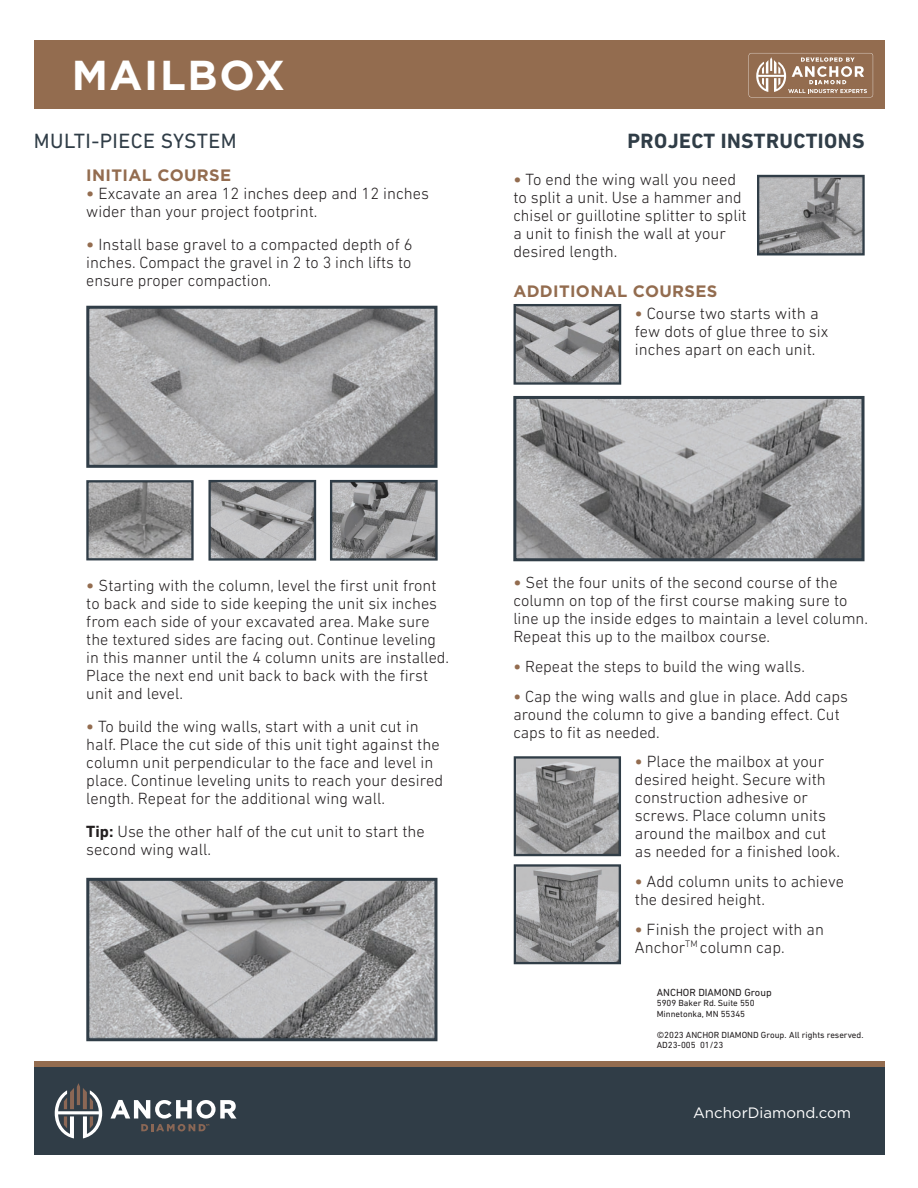
<style>
.page{position:relative;width:918px;height:1188px;background:#fff}
.page>*{position:absolute;margin:0;border:0;box-sizing:border-box;transform-origin:0 0}
.t1{font:700 41.7px "Gotham";letter-spacing:.04em;color:#fff}
.t2{font:700 21px "DIN Next LT Pro";letter-spacing:.02em;color:#303d47}
.t3{font:21px "DIN Next LT Pro";letter-spacing:.02em;color:#303d47}
.t4{font:300 16.5px/18px "DIN Next LT Pro";color:#231f20}
.t5{font:700 16.5px "Gotham";letter-spacing:.02em;color:#936c4f}
.t6{font:300 16.35px/18px "DIN Next LT Pro";color:#231f20}
.t7{font:15px "Gotham";color:#fff}
.t8{font:10.5px "DIN Next LT Pro";color:#231f20}
.t9{font:9px/10.5px "DIN Next LT Pro";color:#231f20}
.s1{font-weight:700;color:#936c4f}
.s2{font-weight:700;font-size:16.5px;color:#936c4f}
.s3{font-weight:700}
</style>
<div class="page">
<div style="left:86px;top:480px;width:108px;height:80px;border:2px solid #303d47"></div>
<div style="left:34px;top:1061px;width:851px;height:17px;background:#936c4f"></div>
<div style="left:34px;top:40px;width:851px;height:69px;background:#936c4f"></div>
<div style="left:34px;top:1067px;width:851px;height:88px;background:#303d47"></div>
<svg style="left:90px;top:484px;width:100px;height:73px;background:#909090"></svg>
<div style="left:87px;top:481px;width:106px;height:79px;border:2px solid #303d47"></div>
<svg style="left:90px;top:310px;width:343px;height:154px;background:#a5a5a6"></svg>
<div style="left:86px;top:306px;width:351px;height:162px;border:3px solid #303d47"></div>
<div style="left:208px;top:480px;width:108px;height:81px;border:2px solid #303d47"></div>
<div style="left:330px;top:480px;width:108px;height:81px;border:2px solid #303d47"></div>
<div style="left:514px;top:304px;width:107px;height:81px;border:2px solid #303d47"></div>
<svg style="left:90px;top:882px;width:343px;height:154px;background:#9f9fa0"></svg>
<div style="left:86px;top:878px;width:351px;height:162px;border:3px solid #303d47"></div>
<svg style="left:517px;top:400px;width:344px;height:157px;background:#9e9e9f"></svg>
<div style="left:513px;top:396px;width:352px;height:165px;border:3px solid #303d47"></div>
<svg style="left:212px;top:484px;width:100px;height:73px;background:#9c9c9e"></svg>
<div style="left:209px;top:481px;width:106px;height:79px;border:2px solid #303d47"></div>
<svg style="left:333px;top:484px;width:101px;height:73px;background:#939395"></svg>
<div style="left:330px;top:481px;width:107px;height:79px;border:2px solid #303d47"></div>
<svg style="left:517px;top:307px;width:100px;height:74px;background:#9b9b9d"></svg>
<div style="left:514px;top:304px;width:106px;height:80px;border:2px solid #303d47"></div>
<svg style="left:760px;top:178px;width:101px;height:74px;background:#a09fa1"></svg>
<div style="left:757px;top:175px;width:107px;height:80px;border:2px solid #303d47"></div>
<svg style="left:517px;top:760px;width:100px;height:93px;background:#989798"></svg>
<div style="left:514px;top:757px;width:106px;height:99px;border:2px solid #303d47"></div>
<svg style="left:517px;top:868px;width:100px;height:93px;background:#969697"></svg>
<div style="left:514px;top:865px;width:106px;height:99px;border:2px solid #303d47"></div>
<svg style="left:111px;top:1100px;width:126px;height:31px"></svg>
<svg style="left:55px;top:1083px;width:47px;height:55px"></svg>
<svg style="left:749px;top:53px;width:124px;height:44px"></svg>
<p class="t1" style="left:72px;top:51px;width:215px">MAILBOX</p>
<p class="t3" style="left:34px;top:129px;width:204px">MULTI-PIECE SYSTEM</p>
<p class="t2" style="left:628px;top:129px;width:238px">PROJECT INSTRUCTIONS</p>
<p class="t5" style="left:86px;top:165px;width:146px">INITIAL COURSE</p>
<p class="t4" style="left:86px;top:184px;width:344px"><span class="s1">•</span> Excavate an area 12 inches deep and 12 inches wider than your project footprint.</p>
<p class="t4" style="left:86px;top:235px;width:328px;text-align:justify"><span class="s1">•</span> Install base gravel to a compacted depth of 6 inches. Compact the gravel in 2 to 3 inch lifts to ensure proper compaction.</p>
<p class="t4" style="left:513px;top:170px;width:235px"><span class="s1">•</span> To end the wing wall you need to split a unit. Use a hammer and chisel or guillotine splitter to split a unit to finish the wall at your desired length.</p>
<p class="t5" style="left:513px;top:281px;width:206px">ADDITIONAL COURSES</p>
<p class="t4" style="left:635px;top:304px;width:195px"><span class="s1">•</span> Course two starts with a few dots of glue three to six inches apart on each unit.</p>
<p class="t6" style="left:86px;top:576px;width:364px"><span class="s2">•</span> Starting with the column, level the first unit front to back and side to side keeping the unit six inches from each side of your excavated area. Make sure the textured sides are facing out. Continue leveling in this manner until the 4 column units are installed.<br>Place the next end unit back to back with the first unit and level.</p>
<p class="t4" style="left:86px;top:717px;width:358px"><span class="s1">•</span> To build the wing walls, start with a unit cut in half. Place the cut side of this unit tight against the column unit perpendicular to the face and level in place. Continue leveling units to reach your desired length. Repeat for the additional wing wall.</p>
<p class="t4" style="left:86px;top:822px;width:340px"><span class="s3">Tip:</span> Use the other half of the cut unit to start the second wing wall.</p>
<p class="t6" style="left:513px;top:573px;width:356px"><span class="s2">•</span> Set the four units of the second course of the column on top of the first course making sure to line up the inside edges to maintain a level column.<br>Repeat this up to the mailbox course.</p>
<p class="t6" style="left:513px;top:657px;width:293px"><span class="s1">•</span> Repeat the steps to build the wing walls.</p>
<p class="t6" style="left:513px;top:687px;width:336px"><span class="s1">•</span> Cap the wing walls and glue in place. Add caps around the column to give a banding effect. Cut caps to fit as needed.</p>
<p class="t4" style="left:635px;top:752px;width:207px"><span class="s1">•</span> Place the mailbox at your desired height. Secure with construction adhesive or screws. Place column units around the mailbox and cut as needed for a finished look.</p>
<p class="t4" style="left:635px;top:872px;width:211px"><span class="s1">•</span> Add column units to achieve the desired height.</p>
<p class="t4" style="left:635px;top:920px;width:191px"><span class="s1">•</span> Finish the project with an<br>Anchor<sup>TM</sup> column cap.</p>
<p class="t8" style="left:657px;top:986px;width:116px">ANCHOR DIAMOND Group</p>
<p class="t9" style="left:657px;top:998px;width:99px">5909 Baker Rd. Suite 550<br>Minnetonka, MN 55345</p>
<p class="t9" style="left:657px;top:1030px;width:208px">©2023 ANCHOR DIAMOND Group. All rights reserved.<br>AD23-005 01/23</p>
<p class="t7" style="left:693px;top:1105px;width:159px">AnchorDiamond.com</p>
</div>
